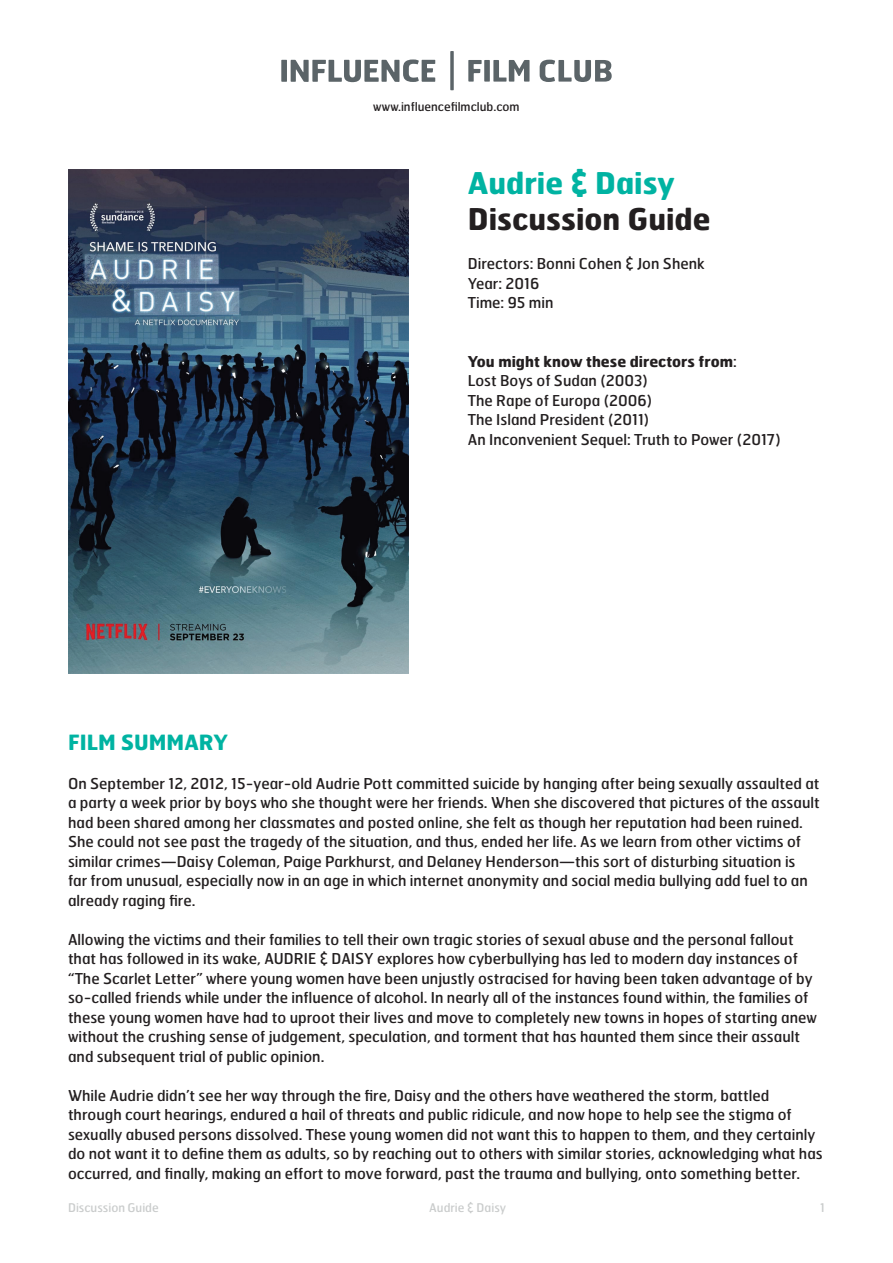
<style>
.page{position:relative;width:893px;height:1263px;background:#fff}
.page>*{position:absolute;margin:0;border:0;box-sizing:border-box;transform-origin:0 0}
.t1{font:700 30px "Hermes";color:#231f20}
.t2{font:700 30px "Hermes";color:#00b3a2}
.t3{font:700 21px "Hermes";color:#00b3a2}
.t4{font:15px/19.5px "Hermes";color:#231f20}
.t5{font:12px "Hermes";color:#cacccc}
.t6{font:12px "Hermes";color:#231f20}
.s1{font-weight:700}
</style>
<div class="page">
<div style="left:281px;top:60px;width:6px;height:22px;background:#5b6468"></div>
<svg style="left:291px;top:59px;width:144px;height:23px"></svg>
<svg style="left:468px;top:60px;width:62px;height:22px"></svg>
<svg style="left:450px;top:51px;width:4px;height:39px"></svg>
<svg style="left:540px;top:60px;width:72px;height:22px"></svg>
<img style="left:68px;top:169px;width:340px;height:504px">
<p class="t6" style="left:373px;top:99px;width:148px">www.influencefilmclub.com</p>
<h1 class="t2" style="left:468px;top:164px;width:209px">Audrie &amp; Daisy</h1>
<h1 class="t1" style="left:468px;top:200px;width:244px">Discussion Guide</h1>
<p class="t4" style="left:468px;top:254px;width:238px">Directors: Bonni Cohen &amp; Jon Shenk<br>Year: 2016<br>Time: 95 min</p>
<p class="t4" style="left:468px;top:351px;width:315px"><span class="s1">You might know these directors from</span>:<br>Lost Boys of Sudan (2003)<br>The Rape of Europa (2006)<br>The Island President (2011)<br>An Inconvenient Sequel: Truth to Power (2017)</p>
<h2 class="t3" style="left:68px;top:728px;width:162px">FILM SUMMARY</h2>
<p class="t4" style="left:68px;top:773px;width:753px">On September 12, 2012, 15-year-old Audrie Pott committed suicide by hanging after being sexually assaulted at a party a week prior by boys who she thought were her friends. When she discovered that pictures of the assault had been shared among her classmates and posted online, she felt as though her reputation had been ruined.<br>She could not see past the tragedy of the situation, and thus, ended her life. As we learn from other victims of similar crimes—Daisy Coleman, Paige Parkhurst, and Delaney Henderson—this sort of disturbing situation is<br>far from unusual, especially now in an age in which internet anonymity and social media bullying add fuel to an already raging fire.</p>
<p class="t4" style="left:68px;top:929px;width:750px">Allowing the victims and their families to tell their own tragic stories of sexual abuse and the personal fallout that has followed in its wake, AUDRIE &amp; DAISY explores how cyberbullying has led to modern day instances of “The Scarlet Letter” where young women have been unjustly ostracised for having been taken advantage of by so-called friends while under the influence of alcohol. In nearly all of the instances found within, the families of these young women have had to uproot their lives and move to completely new towns in hopes of starting anew without the crushing sense of judgement, speculation, and torment that has haunted them since their assault and subsequent trial of public opinion.</p>
<p class="t4" style="left:68px;top:1085px;width:756px">While Audrie didn’t see her way through the fire, Daisy and the others have weathered the storm, battled through court hearings, endured a hail of threats and public ridicule, and now hope to help see the stigma of sexually abused persons dissolved. These young women did not want this to happen to them, and they certainly do not want it to define them as adults, so by reaching out to others with similar stories, acknowledging what has occurred, and finally, making an effort to move forward, past the trauma and bullying, onto something better.</p>
<p class="t5" style="left:68px;top:1200px;width:92px">Discussion Guide</p>
<p class="t5" style="left:429px;top:1200px;width:78px">Audrie &amp; Daisy</p>
<p class="t5" style="left:820px;top:1200px;width:6px">1</p>
</div>
